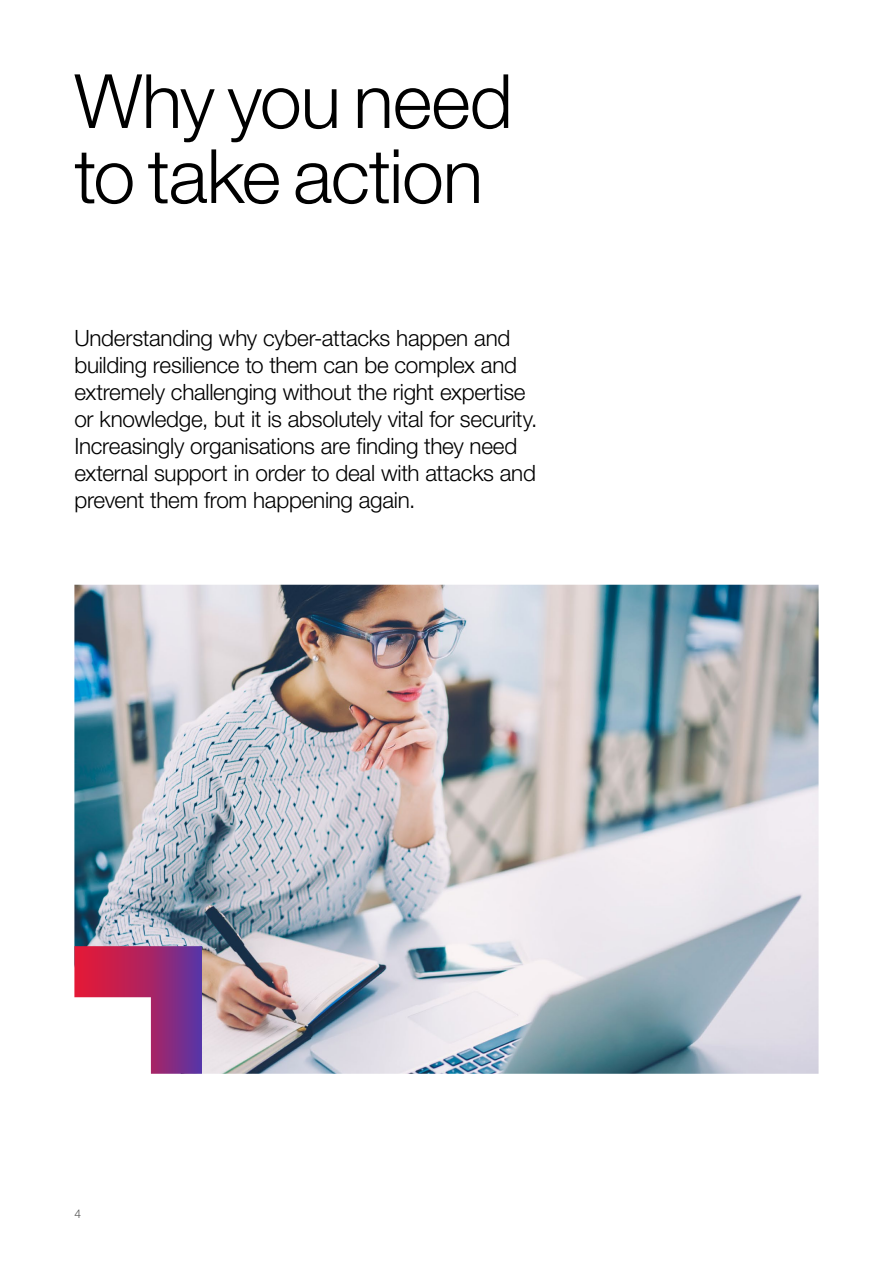
<style>
.page{position:relative;width:893px;height:1263px;background:#fff}
.page>*{position:absolute;margin:0;border:0;box-sizing:border-box;transform-origin:0 0}
.t1{font:300 75px/75px "Helvetica Neue LT Pro";letter-spacing:-.015em;color:#000}
.t2{font:300 22.5px/27px "Helvetica Neue LT Pro";letter-spacing:-.015em;color:#000}
.t3{font:300 12px "Helvetica Neue LT Pro";color:#555}
</style>
<div class="page">
<img style="left:74px;top:585px;width:745px;height:489px">
<svg style="left:74px;top:946px;width:128px;height:128px"></svg>
<h1 class="t1" style="left:74px;top:62px;width:440px">Why you need to take action</h1>
<p class="t2" style="left:74px;top:324px;width:465px">Understanding why cyber-attacks happen and building resilience to them can be complex and extremely challenging without the right expertise or knowledge, but it is absolutely vital for security.<br>Increasingly organisations are finding they need external support in order to deal with attacks and prevent them from happening again.</p>
<p class="t3" style="left:74px;top:1207px;width:8px">4</p>
</div>
